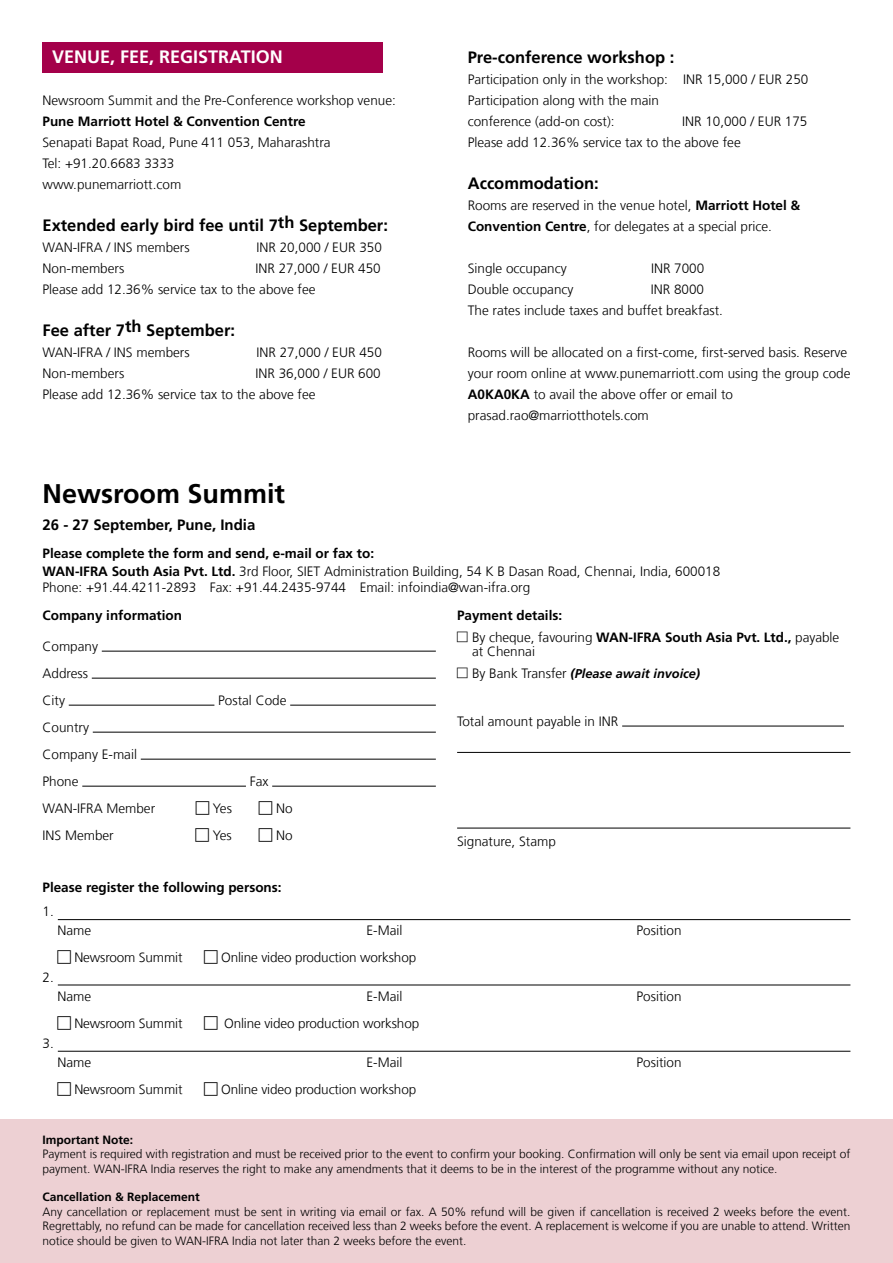
<style>
.page{position:relative;width:893px;height:1263px;background:#fff}
.page>*{position:absolute;margin:0;border:0;box-sizing:border-box;transform-origin:0 0}
.t1{font:700 27px "Frutiger LT Com";color:#000}
.t2{font:700 18px "Frutiger LT Com";color:#fff}
.t3{font:700 16.5px "Frutiger LT Com";color:#000}
.t4{font:700 15px "Frutiger LT Com";color:#000}
.t5{font:300 13.5px/21px "Frutiger LT Com";color:#000}
.t6{font:700 13.5px/22px "Frutiger LT Com";color:#000}
.t7{font:italic 700 12.75px "Frutiger LT Com";color:#000}
.t8{font:300 12px/14.4px "Frutiger LT Com";color:#000}
.t9{font:700 12px "Frutiger LT Com";color:#000}
.s1{font-weight:700}
.s2{font-weight:300}
.s3{font-weight:300;font-style:normal;font-size:13.5px}
</style>
<div class="page">
<hr style="left:622px;top:726px;width:222px;height:1px;background:#000">
<hr style="left:457px;top:752px;width:393px;height:1px;background:#000">
<hr style="left:457px;top:828px;width:393px;height:1px;background:#000">
<hr style="left:102px;top:651px;width:334px;height:1px;background:#000">
<hr style="left:92px;top:678px;width:344px;height:1px;background:#000">
<hr style="left:69px;top:705px;width:145px;height:1px;background:#000">
<hr style="left:290px;top:705px;width:146px;height:1px;background:#000">
<hr style="left:93px;top:732px;width:343px;height:1px;background:#000">
<hr style="left:141px;top:759px;width:295px;height:1px;background:#000">
<hr style="left:82px;top:786px;width:164px;height:1px;background:#000">
<hr style="left:272px;top:786px;width:164px;height:1px;background:#000">
<div style="left:0;top:1119px;width:893px;height:144px;background:#edd0d3"></div>
<hr style="left:58px;top:919px;width:792px;height:1px;background:#000">
<hr style="left:58px;top:985px;width:792px;height:1px;background:#000">
<hr style="left:58px;top:1051px;width:792px;height:1px;background:#000">
<div style="left:43px;top:43px;width:340px;height:30px;background:#a4004a"></div>
<h2 class="t2" style="left:52px;top:46px;width:232px">VENUE, FEE, REGISTRATION</h2>
<p class="t5" style="left:43px;top:90px;width:355px">Newsroom Summit and the Pre-Conference workshop venue:</p>
<p class="t6" style="left:43px;top:110px;width:265px">Pune Marriott Hotel &amp; Convention Centre</p>
<p class="t5" style="left:43px;top:132px;width:290px">Senapati Bapat Road, Pune 411 053, Maharashtra<br>Tel: +91.20.6683 3333<br>www.punemarriott.com</p>
<p class="t3" style="left:43px;top:216px;width:347px">Extended early bird fee until 7th September:</p>
<p class="t5" style="left:43px;top:237px;width:149px">WAN-IFRA / INS members</p>
<p class="t5" style="left:256px;top:237px;width:127px">INR 20,000 / EUR 350</p>
<p class="t5" style="left:43px;top:258px;width:83px">Non-members</p>
<p class="t5" style="left:43px;top:258px;width:340px;text-indent:213px">INR 27,000 / EUR 450<br>Please add 12.36% service tax to the above fee</p>
<p class="t3" style="left:43px;top:321px;width:194px">Fee after 7th September:</p>
<p class="t5" style="left:43px;top:342px;width:149px">WAN-IFRA / INS members</p>
<p class="t5" style="left:256px;top:342px;width:127px">INR 27,000 / EUR 450</p>
<p class="t5" style="left:43px;top:363px;width:83px">Non-members</p>
<p class="t5" style="left:43px;top:363px;width:340px;text-indent:213px">INR 36,000 / EUR 600<br>Please add 12.36% service tax to the above fee</p>
<p class="t3" style="left:468px;top:48px;width:208px">Pre-conference workshop :</p>
<p class="t5" style="left:468px;top:69px;width:342px">Participation only in the workshop: INR 15,000 / EUR 250<br>Participation along with the main<br>conference (add-on cost):</p>
<p class="t5" style="left:468px;top:111px;width:341px;text-indent:214px">INR 10,000 / EUR 175<br>Please add 12.36% service tax to the above fee</p>
<p class="t3" style="left:468px;top:174px;width:133px">Accommodation:</p>
<p class="t5" style="left:468px;top:195px;width:334px">Rooms are reserved in the venue hotel, <span class="s1">Marriott Hotel &amp;<br>Convention Centre</span>, for delegates at a special price.</p>
<p class="t5" style="left:468px;top:258px;width:101px">Single occupancy</p>
<p class="t5" style="left:651px;top:258px;width:55px">INR 7000</p>
<p class="t5" style="left:468px;top:279px;width:107px">Double occupancy</p>
<p class="t5" style="left:468px;top:279px;width:257px;text-indent:183px">INR 8000<br>The rates include taxes and buffet breakfast.</p>
<p class="t5" style="left:468px;top:342px;width:384px">Rooms will be allocated on a first-come, first-served basis. Reserve your room online at www.punemarriott.com using the group code <span class="s1">A0KA0KA</span> to avail the above offer or email to prasad.rao@marriotthotels.com</p>
<h1 class="t1" style="left:43px;top:478px;width:244px">Newsroom Summit</h1>
<p class="t4" style="left:43px;top:516px;width:214px">26 - 27 September, Pune, India</p>
<p class="t5" style="left:43px;top:544px;width:679px;line-height:18.3px"><span class="s1">Please complete the form and send, e-mail or fax to:<br>WAN-IFRA South Asia Pvt. Ltd.</span> 3rd Floor, SIET Administration Building, 54 K B Dasan Road, Chennai, India, 600018</p>
<p class="t5" style="left:43px;top:577px;width:489px">Phone: +91.44.4211-2893 Fax: +91.44.2435-9744 Email: infoindia@wan-ifra.org</p>
<p class="t6" style="left:472px;top:604px;width:369px;text-indent:-15px">Payment details:<br><span class="s2">By cheque, favouring</span> WAN-IFRA South Asia Pvt. Ltd., <span class="s2">payable</span></p>
<p class="t5" style="left:472px;top:641px;width:65px">at Chennai</p>
<p class="t7" style="left:472px;top:666px;width:230px"><span class="s3">By Bank Transfer</span> (Please await invoice)</p>
<p class="t5" style="left:457px;top:711px;width:163px">Total amount payable in INR</p>
<p class="t6" style="left:43px;top:604px;width:141px">Company information</p>
<p class="t5" style="left:43px;top:633px;width:57px;line-height:27px">Company<br>Address<br>City</p>
<p class="t5" style="left:218px;top:690px;width:70px">Postal Code</p>
<p class="t5" style="left:43px;top:714px;width:96px;line-height:27px">Country<br>Company E-mail<br>Phone</p>
<p class="t5" style="left:250px;top:771px;width:20px">Fax</p>
<p class="t5" style="left:43px;top:798px;width:114px">WAN-IFRA Member</p>
<p class="t5" style="left:213px;top:798px;width:21px">Yes</p>
<p class="t5" style="left:276px;top:798px;width:18px">No</p>
<p class="t5" style="left:43px;top:825px;width:73px">INS Member</p>
<p class="t5" style="left:213px;top:825px;width:21px">Yes</p>
<p class="t5" style="left:276px;top:825px;width:18px">No</p>
<p class="t5" style="left:457px;top:831px;width:100px">Signature, Stamp</p>
<p class="t6" style="left:43px;top:876px;width:241px">Please register the following persons:</p>
<p class="t5" style="left:43px;top:901px;width:13px">1.</p>
<p class="t5" style="left:57px;top:920px;width:35px">Name</p>
<p class="t5" style="left:367px;top:920px;width:37px">E-Mail</p>
<p class="t5" style="left:637px;top:920px;width:47px">Position</p>
<p class="t5" style="left:74px;top:947px;width:110px">Newsroom Summit</p>
<p class="t5" style="left:221px;top:947px;width:197px">Online video production workshop</p>
<p class="t5" style="left:43px;top:967px;width:13px">2.</p>
<p class="t5" style="left:57px;top:986px;width:35px">Name</p>
<p class="t5" style="left:367px;top:986px;width:37px">E-Mail</p>
<p class="t5" style="left:637px;top:986px;width:47px">Position</p>
<p class="t5" style="left:74px;top:1013px;width:110px">Newsroom Summit</p>
<p class="t5" style="left:224px;top:1013px;width:197px">Online video production workshop</p>
<p class="t5" style="left:43px;top:1033px;width:13px">3.</p>
<p class="t5" style="left:57px;top:1052px;width:35px">Name</p>
<p class="t5" style="left:367px;top:1052px;width:37px">E-Mail</p>
<p class="t5" style="left:637px;top:1052px;width:47px">Position</p>
<p class="t5" style="left:74px;top:1079px;width:110px">Newsroom Summit</p>
<p class="t5" style="left:221px;top:1079px;width:197px">Online video production workshop</p>
<p class="t9" style="left:43px;top:1132px;width:92px">Important Note:</p>
<p class="t8" style="left:43px;top:1147px;width:809px">Payment is required with registration and must be received prior to the event to confirm your booking. Confirmation will only be sent via email upon receipt of payment. WAN-IFRA India reserves the right to make any amendments that it deems to be in the interest of the programme without any notice.</p>
<p class="t9" style="left:43px;top:1190px;width:159px">Cancellation &amp; Replacement</p>
<p class="t8" style="left:43px;top:1204px;width:809px;text-align:justify">Any cancellation or replacement must be sent in writing via email or fax. A 50% refund will be given if cancellation is received 2 weeks before the event.<br>Regrettably, no refund can be made for cancellation received less than 2 weeks before the event. A replacement is welcome if you are unable to attend. Written notice should be given to WAN-IFRA India not later than 2 weeks before the event.</p>
</div>
